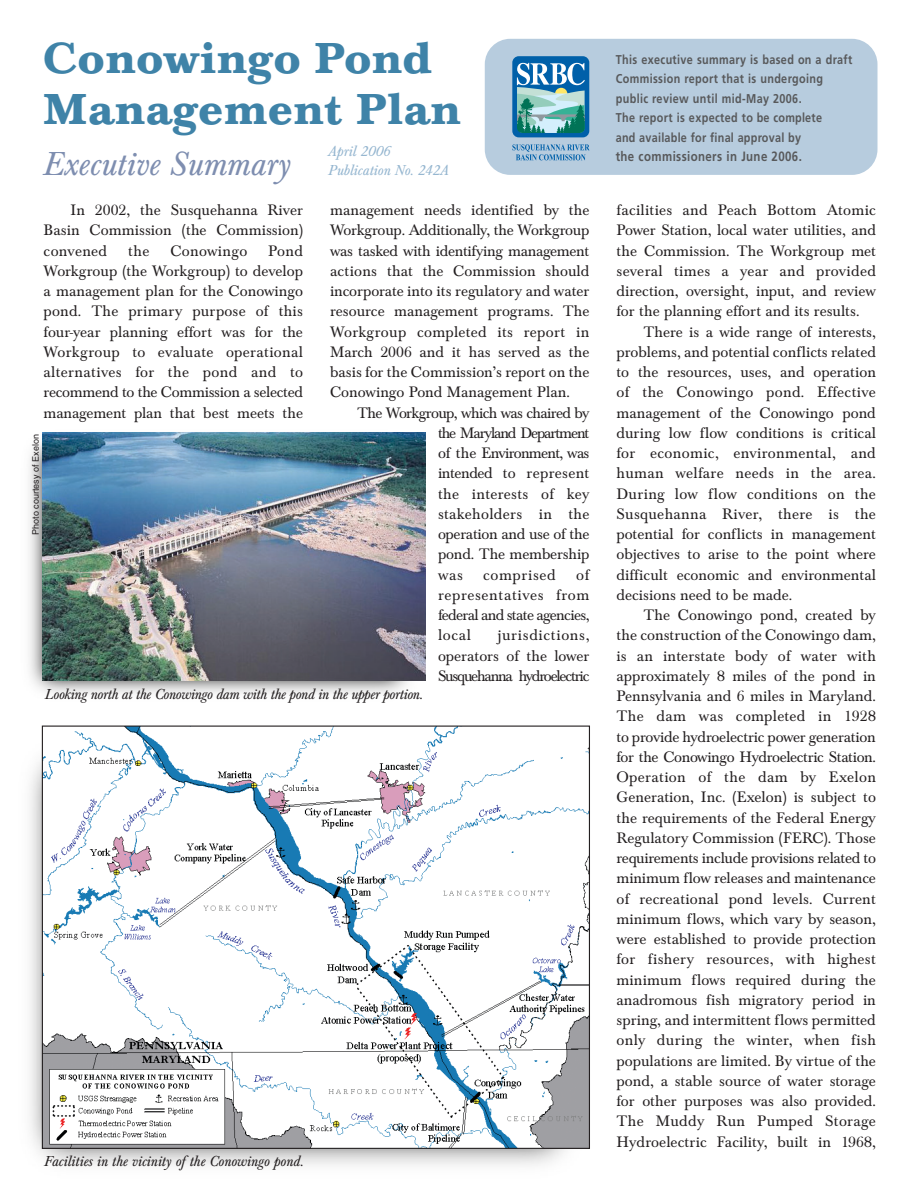
<style>
.page{position:relative;width:918px;height:1188px;background:#fff}
.page>*{position:absolute;margin:0;border:0;box-sizing:border-box;transform-origin:0 0}
.t1{font:700 45px/51px "Baskerville T";letter-spacing:.015em;color:#3f83a8}
.t2{font:italic 34.5px "Baskerville T";color:#7e8eb0}
.t3{font:15.75px/20.2px "Baskerville T";color:#231f20;text-align:justify}
.t4{font:15.75px "Baskerville T";letter-spacing:.02em;color:#231f20}
.t5{font:15.75px "Baskerville T";letter-spacing:.04em;color:#231f20}
.t6{font:italic 15px "Baskerville T";letter-spacing:-.02em;color:#231f20}
.t7{font:italic 15px "Baskerville T";color:#231f20}
.t8{font:italic 15px/19.5px "Baskerville T";color:#95b6d0}
.t9{font:700 13.5px "Frutiger";letter-spacing:.035em;color:#58595b;scale:.85 1}
.t10{font:700 12.75px/19.5px "Frutiger";letter-spacing:.035em;color:#58595b;scale:.85 1}
.t11{font:9px "Helvetica";color:#231f20}
</style>
<div class="page">
<img style="left:29px;top:432px;width:397px;height:262px">
<img style="left:43px;top:432px;width:382px;height:249px">
<img style="left:30px;top:725px;width:560px;height:440px">
<img style="left:44px;top:728px;width:544px;height:419px">
<div style="left:485px;top:39px;width:393px;height:136px;background:#b7ccde;border-radius:26px"></div>
<svg style="left:512px;top:144px;width:78px;height:16px"></svg>
<div style="left:512px;top:56px;width:77px;height:81px;background:#0060a9;border-radius:6px"></div>
<svg style="left:517px;top:63px;width:68px;height:70px"></svg>
<h1 class="t1" style="left:43px;top:38px;width:419px">Conowingo Pond<br>Management Plan</h1>
<h2 class="t2" style="left:43px;top:151px;width:249px">Executive Summary</h2>
<p class="t8" style="left:328px;top:143px;width:122px">April 2006<br>Publication No. 242A</p>
<p class="t3" style="left:44px;top:202px;width:261px;text-indent:27px">In 2002, the Susquehanna River Basin Commission (the Commission) convened</p>
<p class="t3" style="left:44px;top:242px;width:261px;text-indent:225px">Pond Workgroup (the Workgroup) to develop a management plan for the Conowingo pond. The primary purpose of this four-year planning effort was for the Workgroup to evaluate operational alternatives for the pond and to recommend to the Commission a selected management plan that best meets the</p>
<p class="t3" style="left:128px;top:242px;width:23px">the</p>
<p class="t4" style="left:170px;top:245px;width:78px">Conowingo</p>
<p class="t11" style="left:32px;top:535px;width:102px;rotate:-90deg">Photo courtesy of Exelon</p>
<p class="t3" style="left:330px;top:202px;width:261px">management needs identified by the Workgroup. Additionally, the Workgroup was tasked with identifying management actions that the Commission should incorporate into its regulatory and water resource management programs. The Workgroup completed its report in March 2006 and it has served as the basis for the Commission’s report on the Conowingo Pond Management Plan.</p>
<p class="t3" style="left:438px;top:404px;width:153px;text-indent:-81px">The Workgroup, which was chaired by the Maryland Department of the Environment, was intended to represent the interests of key stakeholders in the operation and use of the pond. The membership was</p>
<p class="t5" style="left:483px;top:569px;width:74px">comprised</p>
<p class="t3" style="left:438px;top:566px;width:153px;text-indent:138px">of representatives from federal and state agencies, local</p>
<p class="t3" style="left:438px;top:627px;width:153px;text-indent:59px">jurisdictions, operators of the lower Susquehanna hydroelectric</p>
<p class="t6" style="left:45px;top:689px;width:380px">Looking north at the Conowingo dam with the pond in the upper portion.</p>
<p class="t7" style="left:44px;top:1156px;width:261px">Facilities in the vicinity of the Conowingo pond.</p>
<p class="t10" style="left:616px;top:51px;width:280px">This executive summary is based on a draft Commission report that is undergoing public review until mid-May 2006.<br>The report is expected to be complete<br>and available for final approval by</p>
<p class="t9" style="left:616px;top:151px;width:220px">the commissioners in June 2006.</p>
<p class="t3" style="left:617px;top:202px;width:261px">facilities and Peach Bottom Atomic Power Station, local water utilities, and the Commission. The Workgroup met several times a year and provided direction, oversight, input, and review for the planning effort and its results.</p>
<p class="t3" style="left:617px;top:323px;width:261px;text-indent:27px">There is a wide range of interests, problems, and potential conflicts related to the resources, uses, and operation of the Conowingo pond. Effective management of the Conowingo pond during low flow conditions is critical for economic, environmental, and human welfare needs in the area.<br>During low flow conditions on the Susquehanna River, there is the potential for conflicts in management objectives to arise to the point where difficult economic and environmental decisions need to be made.</p>
<p class="t3" style="left:617px;top:607px;width:261px;text-indent:27px">The Conowingo pond, created by the construction of the Conowingo dam, is an interstate body of water with approximately 8 miles of the pond in Pennsylvania and 6 miles in Maryland.<br>The dam was completed in 1928 to provide hydroelectric power generation for the Conowingo Hydroelectric Station.<br>Operation of the dam by Exelon Generation, Inc. (Exelon) is subject to the requirements of the Federal Energy Regulatory Commission (FERC). Those requirements include provisions related to minimum flow releases and maintenance of recreational pond levels. Current minimum flows, which vary by season, were established to provide protection for fishery resources, with highest minimum flows required during the anadromous fish migratory period in spring, and intermittent flows permitted only during the winter, when fish populations are limited. By virtue of the pond, a stable source of water storage for other purposes was also provided.<br>The Muddy Run Pumped Storage Hydroelectric Facility, built in 1968,</p>
</div>
